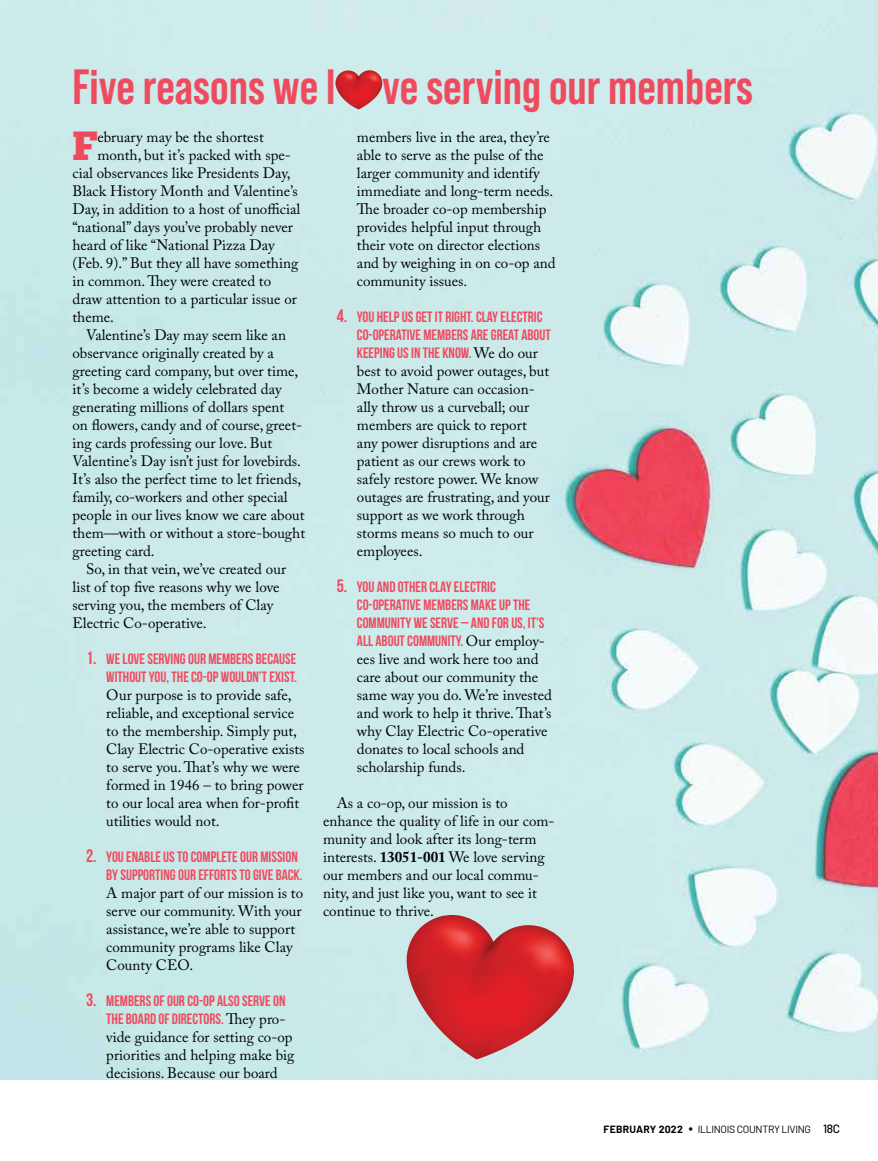
<style>
.page{position:relative;width:878px;height:1161px;background:#fff}
.page>*{position:absolute;margin:0;border:0;box-sizing:border-box;transform-origin:0 0}
.t1{font:700 49.5px "Bebas Neue Pro";color:#ef4b5f}
.t2{font:40.8px "Chunk Five";color:#ef4b5f}
.t3{font:15px/18px "Adobe Caslon Pro";color:#000}
.t4{font:700 15px/18px "Bebas Neue";color:#ef4b5f}
.t5{font:10.5px "Barlow";letter-spacing:-.03em;color:#000}
.s1{font-size:18px}
.s2{font-family:"Adobe Caslon Pro";font-weight:400;color:#000}
.s3{font-weight:700}
.s4{font-size:15px}
.s5{font-weight:500;font-size:12px}
</style>
<div class="page">
<img style="left:0;top:0;width:878px;height:1080px">
<svg style="left:406px;top:915px;width:168px;height:144px;background:#d05d61"></svg>
<svg style="left:335px;top:70px;width:47px;height:39px;background:#d15a5e"></svg>
<h1 class="t1" style="left:72px;top:58px;width:682px">Five reasons we l ve serving our members</h1>
<h2 class="t2" style="left:72px;top:126px;width:27px">F</h2>
<p class="t3" style="left:97px;top:128px;width:168px">ebruary may be the shortest</p>
<p class="t3" style="left:357px;top:128px;width:200px">members live in the area, they’re able to serve as the pulse of the larger community and identify immediate and long-term needs.<br>The broader co-op membership provides helpful input through their vote on director elections and by weighing in on co-op and community issues.</p>
<p class="t4" style="left:357px;top:307px;width:195px;text-indent:-20px"><span class="s1">4.</span> YOU HELP US GET IT RIGHT. CLAY ELECTRIC<br>CO-OPERATIVE MEMBERS ARE GREAT ABOUT<br>KEEPING US IN THE KNOW. <span class="s2">We do our</span></p>
<p class="t3" style="left:357px;top:362px;width:194px">best to avoid power outages, but<br>Mother Nature can occasion&shy;ally throw us a curveball; our members are quick to report any power disruptions and are patient as our crews work to safely restore power. We know outages are frustrating, and your support as we work through storms means so much to our employees.</p>
<p class="t4" style="left:357px;top:577px;width:190px;text-indent:-20px"><span class="s1">5.</span> YOU AND OTHER CLAY ELECTRIC<br>CO-OPERATIVE MEMBERS MAKE UP THE<br>COMMUNITY WE SERVE – AND FOR US, IT’S<br>ALL ABOUT COMMUNITY. <span class="s2">Our employ-</span></p>
<p class="t3" style="left:357px;top:650px;width:196px">ees live and work here too and care about our community the same way you do. We’re invested and work to help it thrive. That’s why Clay Electric Co-operative donates to local schools and scholarship funds.</p>
<p class="t3" style="left:323px;top:794px;width:233px;text-indent:14px">As a co-op, our mission is to enhance the quality of life in our com&shy;munity and look after its long-term interests. <span class="s3">13051-001</span> We love serving our members and our local commu&shy;nity, and just like you, want to see it continue to thrive.</p>
<p class="t3" style="left:97px;top:146px;width:195px">month, but it’s packed with spe-</p>
<p class="t3" style="left:72px;top:164px;width:219px">cial observances like Presidents Day,</p>
<p class="t3" style="left:72px;top:182px;width:227px">Black History Month and Valentine’s</p>
<p class="t3" style="left:72px;top:200px;width:229px">Day, in addition to a host of unofficial</p>
<p class="t3" style="left:72px;top:218px;width:222px">“national” days you’ve probably never</p>
<p class="t3" style="left:72px;top:236px;width:204px">heard of like “National Pizza Day</p>
<p class="t3" style="left:72px;top:254px;width:227px">(Feb. 9).” But they all have something</p>
<p class="t3" style="left:72px;top:272px;width:200px">in common. They were created to</p>
<p class="t3" style="left:72px;top:290px;width:226px">draw attention to a particular issue or</p>
<p class="t3" style="left:72px;top:308px;width:43px">theme.</p>
<p class="t3" style="left:86px;top:326px;width:201px">Valentine’s Day may seem like an</p>
<p class="t3" style="left:72px;top:344px;width:203px">observance originally created by a</p>
<p class="t3" style="left:72px;top:362px;width:227px">greeting card company, but over time,</p>
<p class="t3" style="left:72px;top:380px;width:210px">it’s become a widely celebrated day</p>
<p class="t3" style="left:72px;top:398px;width:213px">generating millions of dollars spent</p>
<p class="t3" style="left:72px;top:416px;width:231px">on flowers, candy and of course, greet-</p>
<p class="t3" style="left:72px;top:434px;width:201px">ing cards professing our love. But</p>
<p class="t3" style="left:72px;top:452px;width:230px">Valentine’s Day isn’t just for lovebirds.</p>
<p class="t3" style="left:72px;top:470px;width:230px">It’s also the perfect time to let friends,</p>
<p class="t3" style="left:72px;top:488px;width:217px">family, co-workers and other special</p>
<p class="t3" style="left:72px;top:506px;width:233px">people in our lives know we care about</p>
<p class="t3" style="left:72px;top:524px;width:234px">them––with or without a store-bought</p>
<p class="t3" style="left:72px;top:542px;width:84px">greeting card.</p>
<p class="t3" style="left:86px;top:560px;width:201px">So, in that vein, we’ve created our</p>
<p class="t3" style="left:72px;top:578px;width:209px">list of top five reasons why we love</p>
<p class="t3" style="left:72px;top:596px;width:202px">serving you, the members of Clay</p>
<p class="t3" style="left:72px;top:614px;width:135px">Electric Co-operative.</p>
<p class="t4" style="left:86px;top:649px;width:212px;text-align:right"><span class="s1">1.</span> WE LOVE SERVING OUR MEMBERS BECAUSE<br>WITHOUT YOU, THE CO-OP WOULDN’T EXIST.</p>
<p class="t3" style="left:106px;top:686px;width:200px">Our purpose is to provide safe, reliable, and exceptional service to the membership. Simply put,<br>Clay Electric Co-operative exists to serve you. That’s why we were formed in 1946 – to bring power to our local area when for-profit utilities would not.</p>
<p class="t4" style="left:106px;top:847px;width:198px;text-indent:-20px"><span class="s1">2.</span> YOU ENABLE US TO COMPLETE OUR MISSION<br>BY SUPPORTING OUR EFFORTS TO GIVE BACK.</p>
<p class="t3" style="left:106px;top:884px;width:198px">A major part of our mission is to serve our community. With your assistance, we’re able to support community programs like Clay<br>County CEO.</p>
<p class="t4" style="left:86px;top:991px;width:201px;text-align:right"><span class="s1">3.</span> MEMBERS OF OUR CO-OP ALSO SERVE ON<br>THE BOARD OF DIRECTORS. <span class="s2">They pro-</span></p>
<p class="t3" style="left:106px;top:1028px;width:190px">vide guidance for setting co-op priorities and helping make big decisions. Because our board</p>
<p class="t5" style="left:603px;top:1123px;width:238px"><span class="s3">FEBRUARY 2022</span> <span class="s4">•</span> ILLINOIS COUNTRY LIVING <span class="s5">18C</span></p>
</div>
